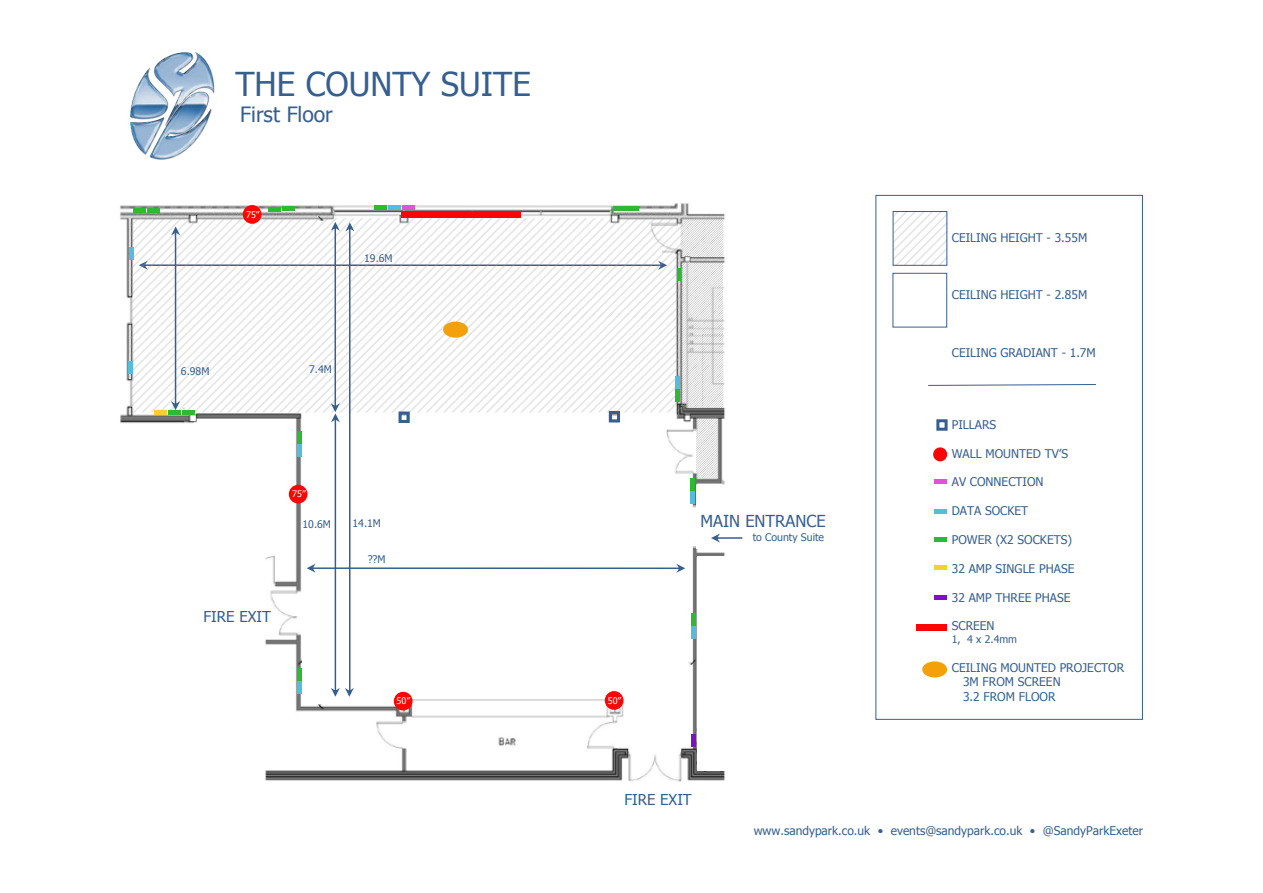
<style>
.page{position:relative;width:1263px;height:893px;background:#fff}
.page>*{position:absolute;margin:0;border:0;box-sizing:border-box;transform-origin:0 0}
.t1{font:33px "Tahoma";color:#365f91}
.t2{font:21px "Tahoma";color:#365f91}
.t3{font:16.5px "Tahoma";color:#365f91}
.t4{font:15px "Tahoma";color:#365f91}
.t5{font:12px/14.4px "Tahoma";color:#365f91}
.t6{font:10.5px "Tahoma";color:#365f91}
.t7{font:9px "Tahoma";color:#fcfcfc}
</style>
<div class="page">
<img style="left:120px;top:194px;width:894px;height:588px">
<div style="left:697px;top:556px;width:36px;height:214px;background:#fff"></div>
<div style="left:892px;top:273px;width:55px;height:55px;border:1px solid #365f91"></div>
<svg style="left:895px;top:213px;width:50px;height:51px"></svg>
<div style="left:893px;top:211px;width:54px;height:55px;border:1px solid #365f91"></div>
<div style="left:875px;top:195px;width:268px;height:525px;border:1px solid #365f91"></div>
<div style="left:936px;top:419px;width:12px;height:12px;border:3px solid #365f91"></div>
<div style="left:933px;top:447px;width:14px;height:14px;background:#f90606;border-radius:50%"></div>
<hr style="left:402px;top:206px;width:13px;height:4px;background:#e053d6">
<div style="left:401px;top:212px;width:120px;height:6px;background:#f90606"></div>
<div style="left:916px;top:624px;width:31px;height:7px;background:#f90606"></div>
<div style="left:934px;top:479px;width:13px;height:5px;background:#e053d6"></div>
<div style="left:934px;top:509px;width:13px;height:5px;background:#54bddd"></div>
<hr style="left:388px;top:206px;width:13px;height:4px;background:#54bddd">
<hr style="left:129px;top:361px;width:4px;height:13px;background:#54bddd">
<hr style="left:129px;top:247px;width:4px;height:12px;background:#54bddd">
<div style="left:934px;top:537px;width:13px;height:5px;background:#2bba32"></div>
<hr style="left:147px;top:209px;width:13px;height:4px;background:#2bba32">
<hr style="left:133px;top:209px;width:13px;height:4px;background:#2bba32">
<hr style="left:282px;top:207px;width:13px;height:4px;background:#2bba32">
<hr style="left:268px;top:207px;width:13px;height:4px;background:#2bba32">
<div style="left:374px;top:205px;width:13px;height:5px;background:#2bba32"></div>
<div style="left:626px;top:206px;width:13px;height:5px;background:#2bba32"></div>
<div style="left:613px;top:206px;width:12px;height:5px;background:#2bba32"></div>
<div style="left:934px;top:565px;width:13px;height:5px;background:#f7d02f"></div>
<div style="left:691px;top:735px;width:5px;height:12px;background:#8010c1"></div>
<div style="left:922px;top:661px;width:25px;height:17px;background:#f4a00b;border-radius:50%"></div>
<svg style="left:927px;top:384px;width:169px;height:2px"></svg>
<img style="left:130px;top:52px;width:85px;height:108px">
<div style="left:394px;top:692px;width:18px;height:19px;background:#f90606;border-radius:50%"></div>
<div style="left:605px;top:691px;width:18px;height:19px;background:#f90606;border-radius:50%"></div>
<div style="left:243px;top:205px;width:18px;height:19px;background:#f90606;border-radius:50%"></div>
<div style="left:934px;top:595px;width:13px;height:5px;background:#8010c1"></div>
<svg style="left:131px;top:217px;width:611px;height:480px"></svg>
<h1 class="t1" style="left:235px;top:62px;width:297px">THE COUNTY SUITE</h1>
<h2 class="t2" style="left:240px;top:101px;width:94px">First Floor</h2>
<p class="t7" style="left:246px;top:208px;width:15px">75”</p>
<p class="t6" style="left:181px;top:364px;width:30px">6.98M</p>
<p class="t6" style="left:364px;top:251px;width:30px">19.6M</p>
<p class="t6" style="left:309px;top:362px;width:24px">7.4M</p>
<p class="t7" style="left:292px;top:488px;width:15px">75”</p>
<p class="t6" style="left:303px;top:517px;width:30px">10.6M</p>
<p class="t4" style="left:203px;top:606px;width:69px">FIRE EXIT</p>
<p class="t6" style="left:353px;top:516px;width:30px">14.1M</p>
<p class="t6" style="left:368px;top:552px;width:20px">??M</p>
<p class="t7" style="left:397px;top:695px;width:15px">50”</p>
<p class="t7" style="left:608px;top:694px;width:15px">50”</p>
<h3 class="t3" style="left:700px;top:510px;width:127px">MAIN ENTRANCE</h3>
<p class="t6" style="left:753px;top:530px;width:73px">to County Suite</p>
<p class="t5" style="left:952px;top:230px;width:137px">CEILING HEIGHT - 3.55M</p>
<p class="t5" style="left:952px;top:287px;width:137px">CEILING HEIGHT - 2.85M</p>
<p class="t5" style="left:952px;top:345px;width:145px">CEILING GRADIANT - 1.7M</p>
<p class="t5" style="left:952px;top:417px;width:46px">PILLARS</p>
<p class="t5" style="left:952px;top:446px;width:118px">WALL MOUNTED TV’S</p>
<p class="t5" style="left:952px;top:474px;width:93px">AV CONNECTION</p>
<p class="t5" style="left:952px;top:503px;width:78px">DATA SOCKET</p>
<p class="t5" style="left:952px;top:532px;width:122px">POWER (X2 SOCKETS)</p>
<p class="t5" style="left:952px;top:561px;width:124px">32 AMP SINGLE PHASE</p>
<p class="t5" style="left:952px;top:590px;width:120px">32 AMP THREE PHASE</p>
<p class="t5" style="left:952px;top:618px;width:44px">SCREEN</p>
<p class="t6" style="left:952px;top:632px;width:67px">1, 4 x 2.4mm</p>
<p class="t5" style="left:963px;top:660px;width:163px;text-indent:-11px">CEILING MOUNTED PROJECTOR<br>3M FROM SCREEN<br>3.2 FROM FLOOR</p>
<p class="t4" style="left:624px;top:789px;width:69px">FIRE EXIT</p>
<p class="t5" style="left:754px;top:822px;width:391px">www.sandypark.co.uk • events@sandypark.co.uk • @SandyParkExeter</p>
</div>
